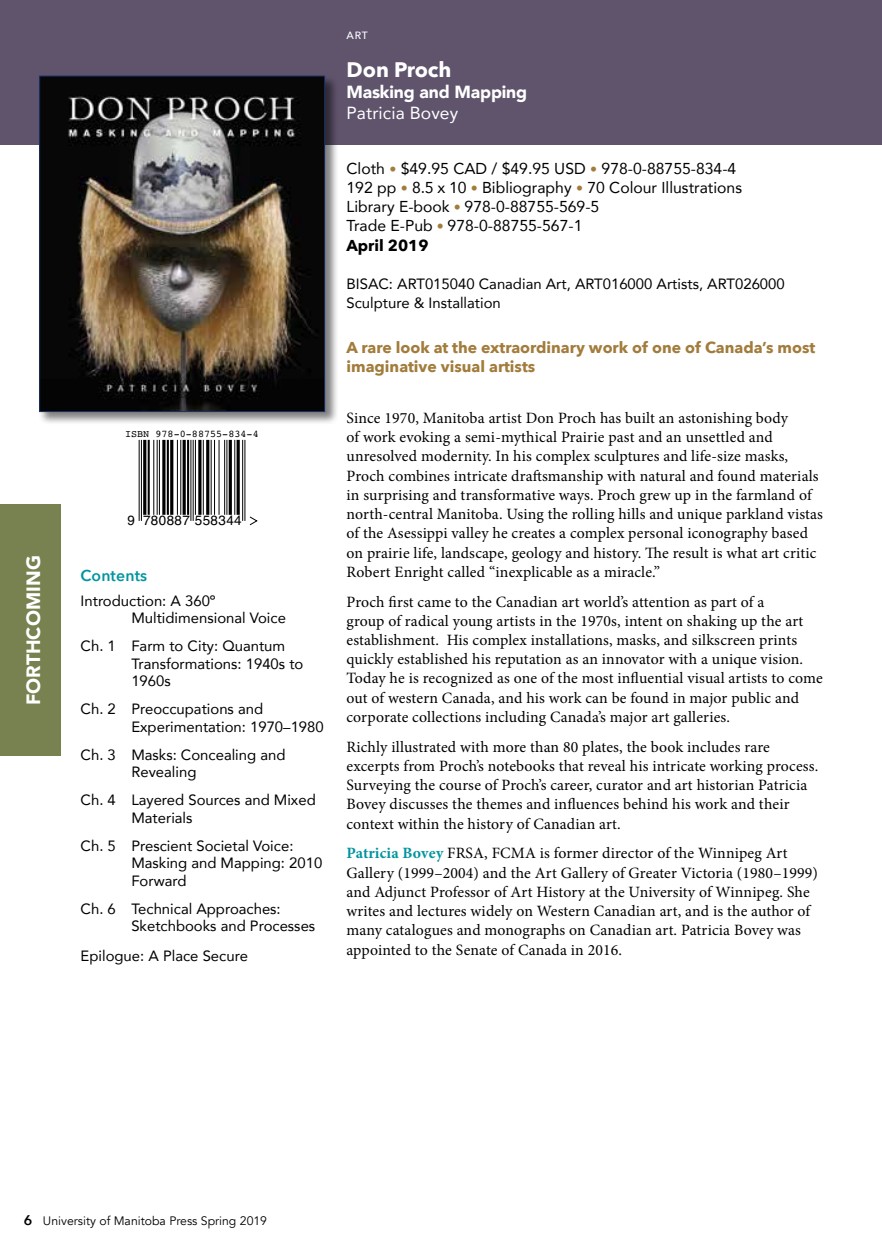
<style>
.page{position:relative;width:882px;height:1260px;background:#fff}
.page>*{position:absolute;margin:0;border:0;box-sizing:border-box;transform-origin:0 0}
.t1{font:700 21px "Avenir Next";color:#fff}
.t2{font:900 19.25px "Avenir";letter-spacing:.005em;color:#fff}
.t3{font:900 17.5px "Avenir";letter-spacing:-.01em;color:#fff}
.t4{font:17.5px "Avenir";letter-spacing:.005em;color:#fff}
.t5{font:15.75px/19.2px "Minion Pro";letter-spacing:.01em;color:#000}
.t6{font:15.75px/19.2px "Avenir";color:#000}
.t7{font:700 15.75px/19.2px "Avenir Next";color:#a27c3c}
.t8{font:700 15.75px "Avenir Next";color:#000}
.t9{font:600 15.75px "Avenir Next";letter-spacing:.01em;color:#00959f}
.t10{font:14.88px/17.5px "Avenir";color:#000}
.t11{font:13.47px "Helvetica";letter-spacing:.025em;color:#000}
.t12{font:12.25px "Avenir";color:#000}
.t13{font:500 10.5px "Avenir Next";color:#fff}
.t14{font:10.15px "Courier";color:#000}
.s1{font-size:14px;color:#a27c3c}
.s2{font-weight:700;color:#00959f}
.s3{font-family:"Avenir Next";font-weight:600;font-size:14px}
</style>
<div class="page">
<div style="left:0;top:0;width:882px;height:145px;background:#60546d"></div>
<div style="left:0;top:504px;width:61px;height:252px;background:#778250"></div>
<hr style="left:139px;top:440px;width:1px;height:81px;background:#000">
<hr style="left:141px;top:440px;width:1px;height:81px;background:#000">
<hr style="left:143px;top:440px;width:3px;height:75px;background:#000">
<hr style="left:148px;top:440px;width:2px;height:75px;background:#000">
<hr style="left:153px;top:440px;width:1px;height:75px;background:#000">
<hr style="left:157px;top:440px;width:1px;height:75px;background:#000">
<hr style="left:159px;top:440px;width:1px;height:75px;background:#000">
<svg style="left:162px;top:440px;width:4px;height:75px"></svg>
<hr style="left:167px;top:440px;width:2px;height:75px;background:#000">
<hr style="left:170px;top:440px;width:3px;height:75px;background:#000">
<hr style="left:177px;top:440px;width:1px;height:75px;background:#000">
<hr style="left:180px;top:440px;width:1px;height:75px;background:#000">
<hr style="left:183px;top:440px;width:3px;height:75px;background:#000">
<hr style="left:187px;top:440px;width:2px;height:75px;background:#000">
<hr style="left:190px;top:440px;width:1px;height:81px;background:#000">
<hr style="left:193px;top:440px;width:1px;height:81px;background:#000">
<hr style="left:195px;top:440px;width:1px;height:75px;background:#000">
<svg style="left:198px;top:440px;width:4px;height:75px"></svg>
<hr style="left:203px;top:440px;width:1px;height:75px;background:#000">
<hr style="left:206px;top:440px;width:3px;height:75px;background:#000">
<hr style="left:211px;top:440px;width:1px;height:75px;background:#000">
<hr style="left:214px;top:440px;width:1px;height:75px;background:#000">
<hr style="left:219px;top:440px;width:1px;height:75px;background:#000">
<hr style="left:224px;top:440px;width:1px;height:75px;background:#000">
<hr style="left:226px;top:440px;width:1px;height:75px;background:#000">
<hr style="left:229px;top:440px;width:3px;height:75px;background:#000">
<hr style="left:234px;top:440px;width:1px;height:75px;background:#000">
<hr style="left:237px;top:440px;width:3px;height:75px;background:#000">
<hr style="left:242px;top:440px;width:1px;height:81px;background:#000">
<hr style="left:244px;top:440px;width:1px;height:81px;background:#000">
<svg style="left:249px;top:516px;width:9px;height:10px"></svg>
<hr style="left:881px;top:0;width:1px;height:145px;background:#798084">
<div style="left:38px;top:75px;width:300px;height:351px;background:#000;opacity:.5"></div>
<img style="left:41px;top:78px;width:282px;height:332px">
<div style="left:39px;top:76px;width:286px;height:336px;border:1px solid #1a336c"></div>
<p class="t2" style="left:25px;top:705px;width:151px;rotate:-90deg">fOrtHcOMINg</p>
<p class="t14" style="left:125px;top:429px;width:135px">ISBN 978-0-88755-834-4</p>
<p class="t11" style="left:127px;top:513px;width:116px">9 780887 558344</p>
<p class="t9" style="left:81px;top:570px;width:68px">Contents</p>
<p class="t10" style="left:131px;top:593px;width:156px;text-indent:-51px">Introduction: A 360º<br>Multidimensional Voice</p>
<p class="t10" style="left:131px;top:639px;width:174px;text-indent:-51px">Ch. 1 Farm to City: Quantum<br>Transformations: 1940s to<br>1960s</p>
<p class="t10" style="left:131px;top:702px;width:194px;text-indent:-51px">Ch. 2 Preoccupations and<br>Experimentation: 1970–1980</p>
<p class="t10" style="left:131px;top:747px;width:156px;text-indent:-51px">Ch. 3 Masks: Concealing and<br>Revealing</p>
<p class="t10" style="left:131px;top:793px;width:186px;text-indent:-51px">Ch. 4 Layered Sources and Mixed<br>Materials</p>
<p class="t10" style="left:131px;top:838px;width:192px;text-indent:-51px">Ch. 5 Prescient Societal Voice:<br>Masking and Mapping: 2010<br>Forward</p>
<p class="t10" style="left:131px;top:901px;width:185px;text-indent:-51px">Ch. 6 Technical Approaches:<br>Sketchbooks and Processes</p>
<p class="t10" style="left:81px;top:948px;width:169px">Epilogue: A Place Secure</p>
<p class="t13" style="left:346px;top:29px;width:23px">art</p>
<h1 class="t1" style="left:346px;top:61px;width:106px">Don Proch</h1>
<p class="t3" style="left:346px;top:85px;width:182px">Masking and Mapping</p>
<p class="t4" style="left:346px;top:106px;width:113px">Patricia Bovey</p>
<p class="t6" style="left:346px;top:160px;width:397px">Cloth <span class="s1">•</span> $49.95 CAD / $49.95 USD <span class="s1">•</span> 978-0-88755-834-4<br>192 pp <span class="s1">•</span> 8.5 x 10 <span class="s1">•</span> Bibliography <span class="s1">•</span> 70 Colour Illustrations Library E-book <span class="s1">•</span> 978-0-88755-569-5<br>Trade E-Pub <span class="s1">•</span> 978-0-88755-567-1</p>
<p class="t8" style="left:346px;top:238px;width:84px">April 2019</p>
<p class="t10" style="left:346px;top:275px;width:440px;line-height:19.2px">BISAC: ART015040 Canadian Art, ART016000 Artists, ART026000<br>Sculpture &amp; Installation</p>
<p class="t7" style="left:346px;top:339px;width:470px">A rare look at the extraordinary work of one of Canada’s most imaginative visual artists</p>
<p class="t5" style="left:346px;top:410px;width:478px">Since 1970, Manitoba artist Don Proch has built an astonishing body<br>of work evoking a semi-mythical Prairie past and an unsettled and unresolved modernity. In his complex sculptures and life-size masks, Proch combines intricate draftsmanship with natural and found materials in surprising and transformative ways. Proch grew up in the farmland of north-central Manitoba. Using the rolling hills and unique parkland vistas of the Asessippi valley he creates a complex personal iconography based on prairie life, landscape, geology and history. The result is what art critic Robert Enright called “inexplicable as a miracle.”</p>
<p class="t5" style="left:346px;top:593px;width:478px">Proch first came to the Canadian art world’s attention as part of a<br>group of radical young artists in the 1970s, intent on shaking up the art establishment. His complex installations, masks, and silkscreen prints quickly established his reputation as an innovator with a unique vision.<br>Today he is recognized as one of the most influential visual artists to come out of western Canada, and his work can be found in major public and corporate collections including Canada’s major art galleries.</p>
<p class="t5" style="left:346px;top:739px;width:473px">Richly illustrated with more than 80 plates, the book includes rare excerpts from Proch’s notebooks that reveal his intricate working process.<br>Surveying the course of Proch’s career, curator and art historian Patricia Bovey discusses the themes and influences behind his work and their context within the history of Canadian art.</p>
<p class="t5" style="left:346px;top:845px;width:473px"><span class="s2">Patricia Bovey</span> FRSA, FCMA is former director of the Winnipeg Art Gallery (1999–2004) and the Art Gallery of Greater Victoria (1980–1999) and Adjunct Professor of Art History at the University of Winnipeg. She writes and lectures widely on Western Canadian art, and is the author of many catalogues and monographs on Canadian art. Patricia Bovey was appointed to the Senate of Canada in 2016.</p>
<p class="t12" style="left:24px;top:1216px;width:245px"><span class="s3">6</span> University of Manitoba Press Spring 2019</p>
</div>
